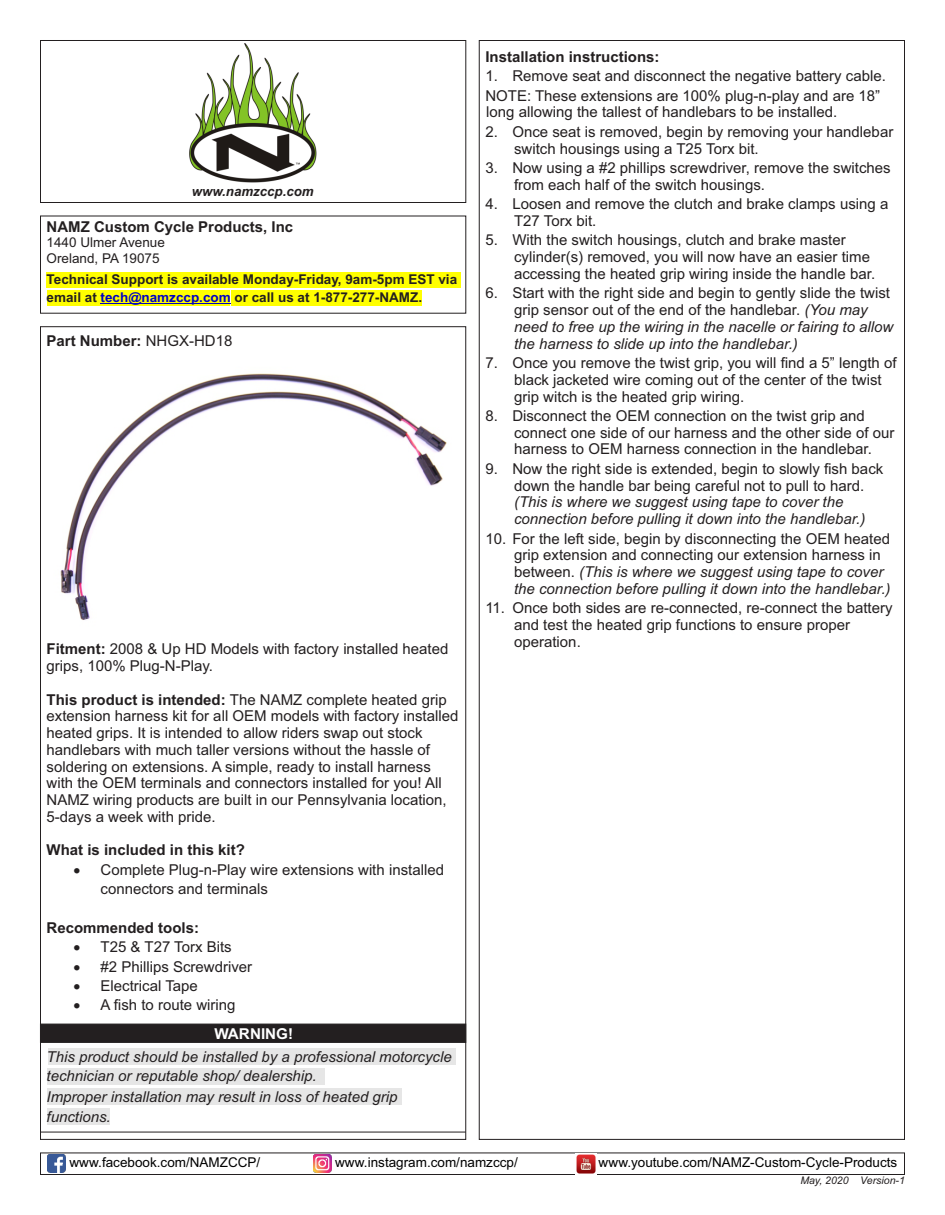
<style>
.page{position:relative;width:945px;height:1215px;background:#fff}
.page>*{position:absolute;margin:0;border:0;box-sizing:border-box;transform-origin:0 0}
.t1{font:15px/16.8px "Arial";color:#231f20}
.t2{font:italic 15px/16.8px "Arial";color:#231f20}
.t3{font:700 15px "Arial";color:#231f20}
.t4{font:700 15px "Arial";color:#fff}
.t5{font:700 13.5px/18.1px "Arial";color:#231f20}
.t6{font:13.5px "Arial";color:#000}
.t7{font:13.5px/15.1px "Arial";color:#231f20}
.t8{font:italic 700 13.5px "Arial";color:#231f20}
.t9{font:italic 10.5px "Arial";color:#231f20}
.s1{color:#0000c4}
.s2{font-weight:400}
.s3{font-weight:700}
.s4{font-style:normal}
.s5{font-style:italic}
</style>
<div class="page">
<img style="left:47px;top:290px;width:400px;height:330px">
<div style="left:40px;top:40px;width:426px;height:163px;border:1px solid #231f20"></div>
<div style="left:40px;top:1153px;width:865px;height:22px;border:1px solid #231f20"></div>
<div style="left:47px;top:272px;width:414px;height:15px;background:#ff0"></div>
<div style="left:47px;top:290px;width:54px;height:15px;background:#ff0"></div>
<div style="left:101px;top:290px;width:129px;height:15px;background:#ff0"></div>
<div style="left:231px;top:290px;width:190px;height:15px;background:#ff0"></div>
<hr style="left:101px;top:304px;width:130px;height:1px;background:#0000c4">
<img style="left:314px;top:1155px;width:18px;height:18px">
<img style="left:576px;top:1153px;width:20px;height:21px">
<img style="left:48px;top:1155px;width:18px;height:18px">
<img style="left:189px;top:44px;width:128px;height:139px">
<div style="left:48px;top:1048px;width:408px;height:17px;background:#e6e6e6"></div>
<div style="left:47px;top:1068px;width:278px;height:17px;background:#e6e6e6"></div>
<div style="left:47px;top:1088px;width:355px;height:17px;background:#e6e6e6"></div>
<div style="left:47px;top:1108px;width:62px;height:17px;background:#e6e6e6"></div>
<svg style="left:40px;top:1023px;width:427px;height:20px;background:#2a2627"></svg>
<hr style="left:40px;top:1132px;width:426px;height:1px;background:#231f20">
<p class="t3" style="left:485px;top:51px;width:176px">Installation instructions:</p>
<p class="t1" style="left:485px;top:88px;width:396px">NOTE: These extensions are 100% plug-n-play and are 18” long allowing the tallest of handlebars to be installed.</p>
<p class="t1" style="left:485px;top:69px;width:402px">1. Remove seat and disconnect the negative battery cable.</p>
<p class="t8" style="left:192px;top:186px;width:123px">www.namzccp.com</p>
<p class="t3" style="left:47px;top:221px;width:248px">NAMZ Custom Cycle Products, Inc</p>
<p class="t7" style="left:47px;top:236px;width:120px">1440 Ulmer Avenue<br>Oreland, PA 19075</p>
<p class="t5" style="left:47px;top:272px;width:412px">Technical Support is available Monday-Friday, 9am-5pm EST via email at <span class="s1">tech@namzccp.com</span> or call us at 1-877-277-NAMZ.</p>
<p class="t3" style="left:47px;top:335px;width:187px">Part Number: <span class="s2">NHGX-HD18</span></p>
<p class="t1" style="left:47px;top:642px;width:403px"><span class="s3">Fitment:</span> 2008 &amp; Up HD Models with factory installed heated grips, 100% Plug-N-Play.</p>
<p class="t1" style="left:47px;top:692px;width:413px"><span class="s3">This product is intended:</span> The NAMZ complete heated grip extension harness kit for all OEM models with factory installed heated grips. It is intended to allow riders swap out stock handlebars with much taller versions without the hassle of soldering on extensions. A simple, ready to install harness with the OEM terminals and connectors installed for you! All NAMZ wiring products are built in our Pennsylvania location, 5-days a week with pride.</p>
<p class="t3" style="left:47px;top:845px;width:200px">What is included in this kit?</p>
<p class="t1" style="left:101px;top:861px;width:345px;line-height:19.2px;text-indent:-27px">• Complete Plug-n-Play wire extensions with installed connectors and terminals</p>
<p class="t3" style="left:47px;top:922px;width:154px">Recommended tools:</p>
<p class="t1" style="left:74px;top:940px;width:160px">• T25 &amp; T27 Torx Bits</p>
<p class="t1" style="left:74px;top:959px;width:180px">• #2 Phillips Screwdriver</p>
<p class="t1" style="left:74px;top:978px;width:126px">• Electrical Tape</p>
<p class="t1" style="left:74px;top:998px;width:164px">• A fish to route wiring</p>
<p class="t4" style="left:214px;top:1028px;width:80px">WARNING!</p>
<p class="t2" style="left:47px;top:1048px;width:407px;line-height:20px">This product should be installed by a professional motorcycle technician or reputable shop/ dealership.<br>Improper installation may result in loss of heated grip functions.</p>
<p class="t1" style="left:514px;top:125px;width:381px;text-indent:-29px">2. Once seat is removed, begin by removing your handlebar switch housings using a T25 Torx bit.</p>
<p class="t1" style="left:514px;top:161px;width:378px;text-indent:-29px">3. Now using a #2 phillips screwdriver, remove the switches from each half of the switch housings.</p>
<p class="t1" style="left:514px;top:197px;width:376px;text-indent:-29px">4. Loosen and remove the clutch and brake clamps using a<br>T27 Torx bit.</p>
<p class="t1" style="left:514px;top:233px;width:363px;text-indent:-29px">5. With the switch housings, clutch and brake master cylinder(s) removed, you will now have an easier time accessing the heated grip wiring inside the handle bar.</p>
<p class="t2" style="left:514px;top:286px;width:381px;text-indent:-29px"><span class="s4">6. Start with the right side and begin to gently slide the twist grip sensor out of the end of the handlebar.</span> (You may need to free up the wiring in the nacelle or fairing to allow the harness to slide up into the handlebar.)</p>
<p class="t1" style="left:514px;top:356px;width:384px;text-indent:-29px">7. Once you remove the twist grip, you will find a 5” length of black jacketed wire coming out of the center of the twist grip witch is the heated grip wiring.</p>
<p class="t1" style="left:514px;top:409px;width:382px;text-indent:-29px">8. Disconnect the OEM connection on the twist grip and connect one side of our harness and the other side of our harness to OEM harness connection in the handlebar.</p>
<p class="t1" style="left:514px;top:462px;width:371px;text-indent:-29px">9. Now the right side is extended, begin to slowly fish back down the handle bar being careful not to pull to hard.</p>
<p class="t2" style="left:514px;top:495px;width:353px">(This is where we suggest using tape to cover the connection before pulling it down into the handlebar.)</p>
<p class="t1" style="left:514px;top:531px;width:378px;text-indent:-29px">10. For the left side, begin by disconnecting the OEM heated grip extension and connecting our extension harness in between. <span class="s5">(This is where we suggest using tape to cover the connection before pulling it down into the handlebar.)</span></p>
<p class="t1" style="left:514px;top:601px;width:380px;text-indent:-29px">11. Once both sides are re-connected, re-connect the battery and test the heated grip functions to ensure proper operation.</p>
<p class="t6" style="left:69px;top:1157px;width:192px">www.facebook.com/NAMZCCP/</p>
<p class="t6" style="left:335px;top:1157px;width:184px">www.instagram.com/namzccp/</p>
<p class="t6" style="left:599px;top:1157px;width:300px">www.youtube.com/NAMZ-Custom-Cycle-Products</p>
<p class="t9" style="left:800px;top:1176px;width:106px">May, 2020 Version-1</p>
</div>
